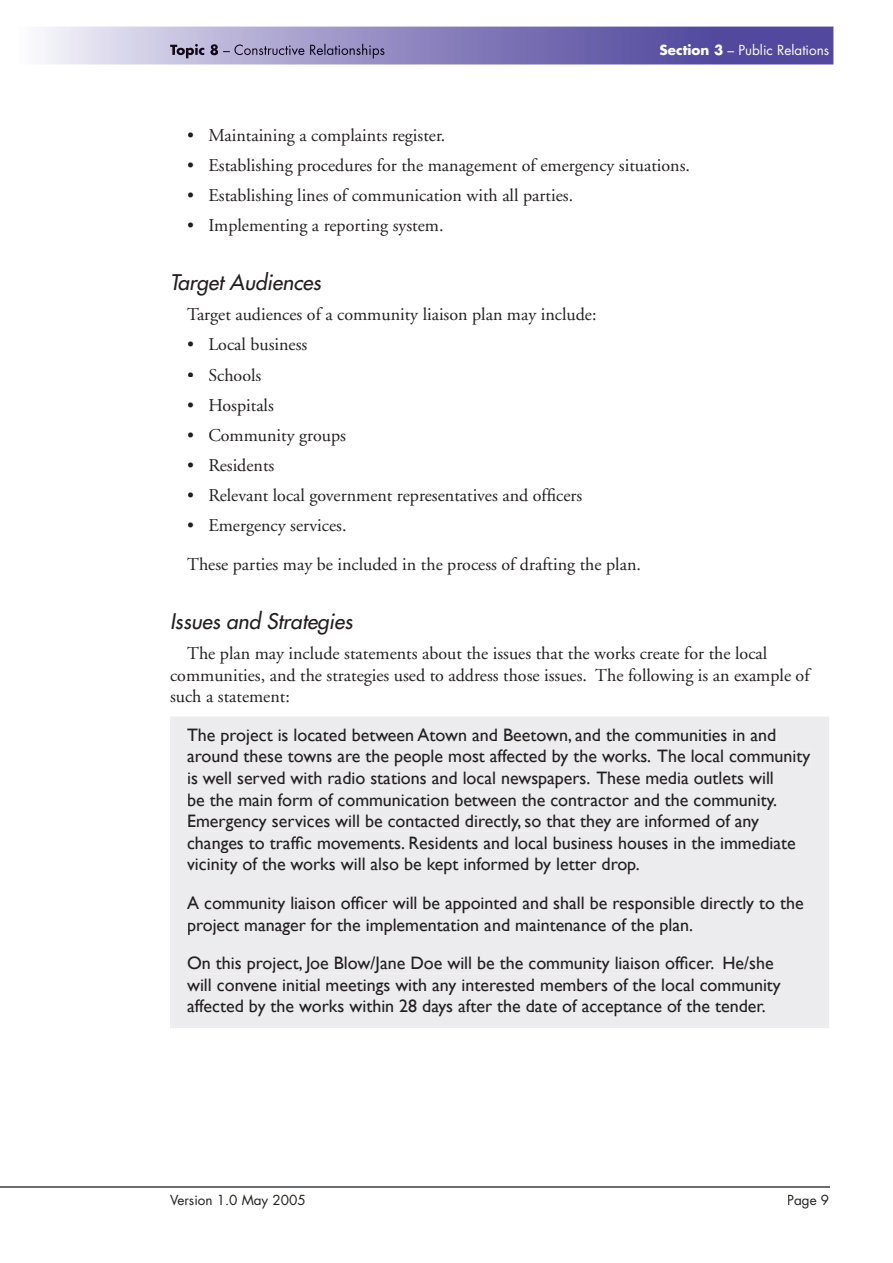
<style>
.page{position:relative;width:893px;height:1263px;background:#fff}
.page>*{position:absolute;margin:0;border:0;box-sizing:border-box;transform-origin:0 0}
.t1{font:italic 21px "Futura";color:#231f20}
.t2{font:18px/21.6px "Gill Sans";color:#231f20}
.t3{font:18px/21.6px "Adobe Garamond";color:#231f20}
.t4{font:13.5px "Futura";color:#fff}
.t5{font:13.5px "Futura";color:#231f20}
.s1{font-weight:700}
</style>
<div class="page">
<svg style="left:45px;top:27px;width:788px;height:37px;background:#8b84be"></svg>
<img style="left:170px;top:44px;width:49px;height:14px">
<svg style="left:219px;top:44px;width:165px;height:14px;background:#8d87ae"></svg>
<hr style="left:0;top:1186px;width:829px;height:1px;background:#6c6d70">
<div style="left:170px;top:717px;width:659px;height:311px;background:#ececee"></div>
<div style="left:187px;top:728px;width:589px;height:17px;background:#ececee"></div>
<div style="left:188px;top:750px;width:622px;height:16px;background:#ececee"></div>
<div style="left:188px;top:772px;width:586px;height:16px;background:#ececee"></div>
<div style="left:188px;top:793px;width:592px;height:17px;background:#ececee"></div>
<div style="left:188px;top:815px;width:571px;height:16px;background:#ececee"></div>
<div style="left:188px;top:836px;width:608px;height:17px;background:#ececee"></div>
<div style="left:187px;top:858px;width:452px;height:16px;background:#ececee"></div>
<div style="left:187px;top:896px;width:617px;height:17px;background:#ececee"></div>
<div style="left:188px;top:918px;width:504px;height:17px;background:#ececee"></div>
<div style="left:188px;top:957px;width:586px;height:16px;background:#ececee"></div>
<div style="left:187px;top:978px;width:594px;height:17px;background:#ececee"></div>
<div style="left:188px;top:1000px;width:577px;height:16px;background:#ececee"></div>
<p class="t4" style="left:660px;top:41px;width:171px"><span class="s1">Section 3</span> – Public Relations</p>
<p class="t3" style="left:187px;top:125px;width:260px">• Maintaining a complaints register.</p>
<p class="t3" style="left:187px;top:155px;width:504px">• Establishing procedures for the management of emergency situations.</p>
<p class="t3" style="left:187px;top:185px;width:388px">• Establishing lines of communication with all parties.</p>
<p class="t3" style="left:187px;top:215px;width:258px">• Implementing a reporting system.</p>
<p class="t1" style="left:170px;top:269px;width:152px">Target Audiences</p>
<p class="t3" style="left:187px;top:304px;width:411px">Target audiences of a community liaison plan may include:</p>
<p class="t3" style="left:187px;top:334px;width:122px">• Local business</p>
<p class="t3" style="left:187px;top:364px;width:76px">• Schools</p>
<p class="t3" style="left:187px;top:395px;width:88px">• Hospitals</p>
<p class="t3" style="left:187px;top:425px;width:160px">• Community groups</p>
<p class="t3" style="left:187px;top:455px;width:89px">• Residents</p>
<p class="t3" style="left:187px;top:485px;width:397px">• Relevant local government representatives and officers</p>
<p class="t3" style="left:187px;top:506px;width:455px;line-height:38.5px">• Emergency services.<br>These parties may be included in the process of drafting the plan.</p>
<p class="t1" style="left:170px;top:608px;width:184px">Issues and Strategies</p>
<p class="t3" style="left:170px;top:643px;width:641px;text-indent:17px">The plan may include statements about the issues that the works create for the local communities, and the strategies used to address those issues. The following is an example of such a statement:</p>
<p class="t2" style="left:187px;top:724px;width:625px">The project is located between Atown and Beetown, and the communities in and around these towns are the people most affected by the works. The local community is well served with radio stations and local newspapers. These media outlets will<br>be the main form of communication between the contractor and the community.<br>Emergency services will be contacted directly, so that they are informed of any changes to traffic movements. Residents and local business houses in the immediate vicinity of the works will also be kept informed by letter drop.</p>
<p class="t2" style="left:187px;top:892px;width:618px">A community liaison officer will be appointed and shall be responsible directly to the project manager for the implementation and maintenance of the plan.</p>
<p class="t2" style="left:187px;top:953px;width:595px">On this project, Joe Blow/Jane Doe will be the community liaison officer. He/she will convene initial meetings with any interested members of the local community affected by the works within 28 days after the date of acceptance of the tender.</p>
<p class="t5" style="left:170px;top:1191px;width:137px">Version 1.0 May 2005</p>
<p class="t5" style="left:787px;top:1191px;width:43px">Page 9</p>
</div>
